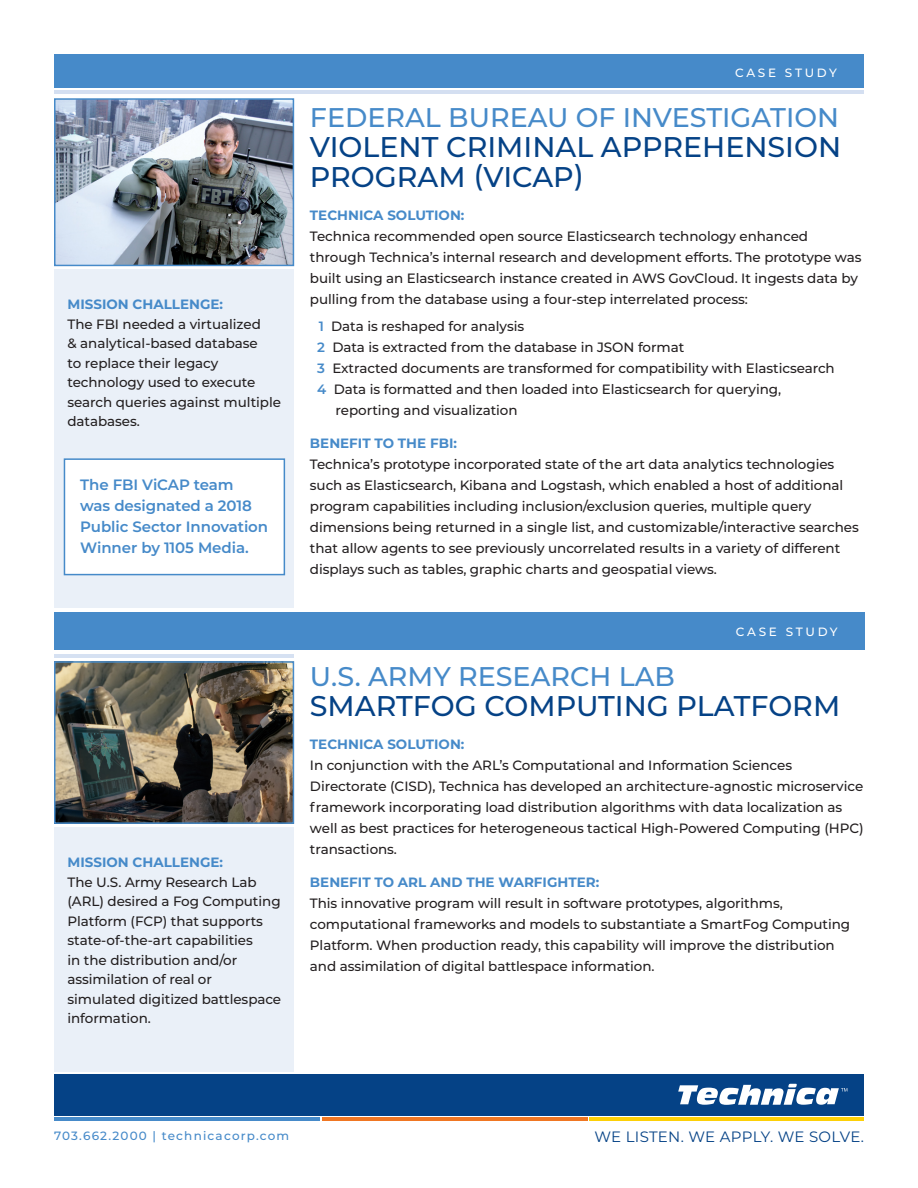
<style>
.page{position:relative;width:918px;height:1188px;background:#fff}
.page>*{position:absolute;margin:0;border:0;box-sizing:border-box;transform-origin:0 0}
.CS_-_Title{font:500 28.5px/30px "Montserrat";color:#054286}
.CS_-_Title-2{font:500 27px "Montserrat";color:#468ac9}
.MA_-_Body_Text{font:600 15px/21px "Montserrat";letter-spacing:-.005em;color:#468ac9}
.t1{font:15px "Montserrat";letter-spacing:.01em;color:#054286}
.MA_-_Body_Text-2{font:500 13.5px/21px "Montserrat";letter-spacing:-.005em;color:#231f20}
.MA_-_Headers{font:700 13.5px "Montserrat";color:#468ac9}
.t2{font:500 12px "Montserrat";letter-spacing:.1em;color:#468ac9}
.MA_-_Mission_Abstrac{font:500 12px "Montserrat";letter-spacing:.22em;color:#fff}
.s1{font-weight:600;color:#468ac9}
</style>
<div class="page">
<hr style="left:54px;top:1118px;width:265px;height:3px;background:#468ac9">
<hr style="left:322px;top:1118px;width:265px;height:3px;background:#f07622">
<hr style="left:590px;top:1118px;width:274px;height:3px;background:#fdd007">
<div style="left:54px;top:1074px;width:810px;height:41px;background:#054286"></div>
<div style="left:54px;top:827px;width:240px;height:244px;background:#eaf0f8"></div>
<div style="left:54px;top:270px;width:240px;height:338px;background:#eaf0f8"></div>
<div style="left:64px;top:458px;width:221px;height:117px;background:#fff;border:2px solid #468ac9"></div>
<img style="left:57px;top:101px;width:234px;height:162px">
<div style="left:54px;top:98px;width:240px;height:168px;border:2px solid #468ac9"></div>
<div style="left:54px;top:612px;width:811px;height:38px;background:#468ac9"></div>
<img style="left:57px;top:664px;width:234px;height:157px">
<div style="left:54px;top:661px;width:240px;height:163px;border:2px solid #468ac9"></div>
<hr style="left:54px;top:654px;width:240px;height:3px;background:#d6e1f2">
<hr style="left:54px;top:91px;width:810px;height:3px;background:#d4dff1">
<div style="left:54px;top:54px;width:810px;height:34px;background:#468ac9"></div>
<p class="MA_-_Headers" style="left:68px;top:295px;width:157px">MISSION CHALLENGE:</p>
<p class="MA_-_Body_Text-2" style="left:68px;top:314px;width:215px;line-height:19.5px">The FBI needed a virtualized<br>&amp; analytical-based database<br>to replace their legacy technology used to execute search queries against multiple databases.</p>
<p class="MA_-_Body_Text" style="left:80px;top:473px;width:190px">The FBI ViCAP team<br>was designated a 2018<br>Public Sector Innovation<br>Winner by 1105 Media.</p>
<p class="MA_-_Headers" style="left:68px;top:852px;width:157px">MISSION CHALLENGE:</p>
<p class="MA_-_Body_Text-2" style="left:68px;top:871px;width:215px;line-height:19.5px">The U.S. Army Research Lab (ARL) desired a Fog Computing<br>Platform (FCP) that supports state-of-the-art capabilities<br>in the distribution and/or assimilation of real or simulated digitized battlespace information.</p>
<p class="MA_-_Mission_Abstrac" style="left:735px;top:64px;width:103px">CASE STUDY</p>
<p class="CS_-_Title-2" style="left:310px;top:98px;width:531px">FEDERAL BUREAU OF INVESTIGATION</p>
<p class="CS_-_Title" style="left:310px;top:131px;width:533px">VIOLENT CRIMINAL APPREHENSION<br>PROGRAM (VICAP)</p>
<p class="MA_-_Headers" style="left:310px;top:205px;width:156px">TECHNICA SOLUTION:</p>
<p class="MA_-_Body_Text-2" style="left:310px;top:225px;width:553px">Technica recommended open source Elasticsearch technology enhanced through Technica’s internal research and development efforts. The prototype was built using an Elasticsearch instance created in AWS GovCloud. It ingests data by pulling from the database using a four-step interrelated process:</p>
<p class="MA_-_Body_Text-2" style="left:319px;top:315px;width:207px"><span class="s1">1</span> Data is reshaped for analysis</p>
<p class="MA_-_Body_Text-2" style="left:317px;top:336px;width:369px"><span class="s1">2</span> Data is extracted from the database in JSON format</p>
<p class="MA_-_Body_Text-2" style="left:317px;top:357px;width:519px"><span class="s1">3</span> Extracted documents are transformed for compatibility with Elasticsearch</p>
<p class="MA_-_Body_Text-2" style="left:336px;top:378px;width:447px;text-indent:-18px"><span class="s1">4</span> Data is formatted and then loaded into Elasticsearch for querying, reporting and visualization</p>
<p class="MA_-_Headers" style="left:310px;top:433px;width:149px">BENEFIT TO THE FBI:</p>
<p class="MA_-_Body_Text-2" style="left:310px;top:453px;width:550px">Technica’s prototype incorporated state of the art data analytics technologies such as Elasticsearch, Kibana and Logstash, which enabled a host of additional program capabilities including inclusion/exclusion queries, multiple query dimensions being returned in a single list, and customizable/interactive searches that allow agents to see previously uncorrelated results in a variety of different displays such as tables, graphic charts and geospatial views.</p>
<p class="MA_-_Mission_Abstrac" style="left:736px;top:624px;width:103px">CASE STUDY</p>
<p class="CS_-_Title-2" style="left:310px;top:658px;width:367px">U.S. ARMY RESEARCH LAB</p>
<p class="CS_-_Title" style="left:310px;top:690px;width:532px">SMARTFOG COMPUTING PLATFORM</p>
<p class="MA_-_Headers" style="left:310px;top:735px;width:156px">TECHNICA SOLUTION:</p>
<p class="MA_-_Body_Text-2" style="left:310px;top:754px;width:555px">In conjunction with the ARL’s Computational and Information Sciences Directorate (CISD), Technica has developed an architecture-agnostic microservice framework incorporating load distribution algorithms with data localization as well as best practices for heterogeneous tactical High-Powered Computing (HPC) transactions.</p>
<p class="MA_-_Headers" style="left:310px;top:873px;width:291px">BENEFIT TO ARL AND THE WARFIGHTER:</p>
<p class="MA_-_Body_Text-2" style="left:310px;top:892px;width:542px">This innovative program will result in software prototypes, algorithms, computational frameworks and models to substantiate a SmartFog Computing Platform. When production ready, this capability will improve the distribution and assimilation of digital battlespace information.</p>
<p class="t2" style="left:54px;top:1127px;width:237px">703.662.2000 | technicacorp.com</p>
<p class="t1" style="left:594px;top:1126px;width:271px">WE LISTEN. WE APPLY. WE SOLVE.</p>
</div>
